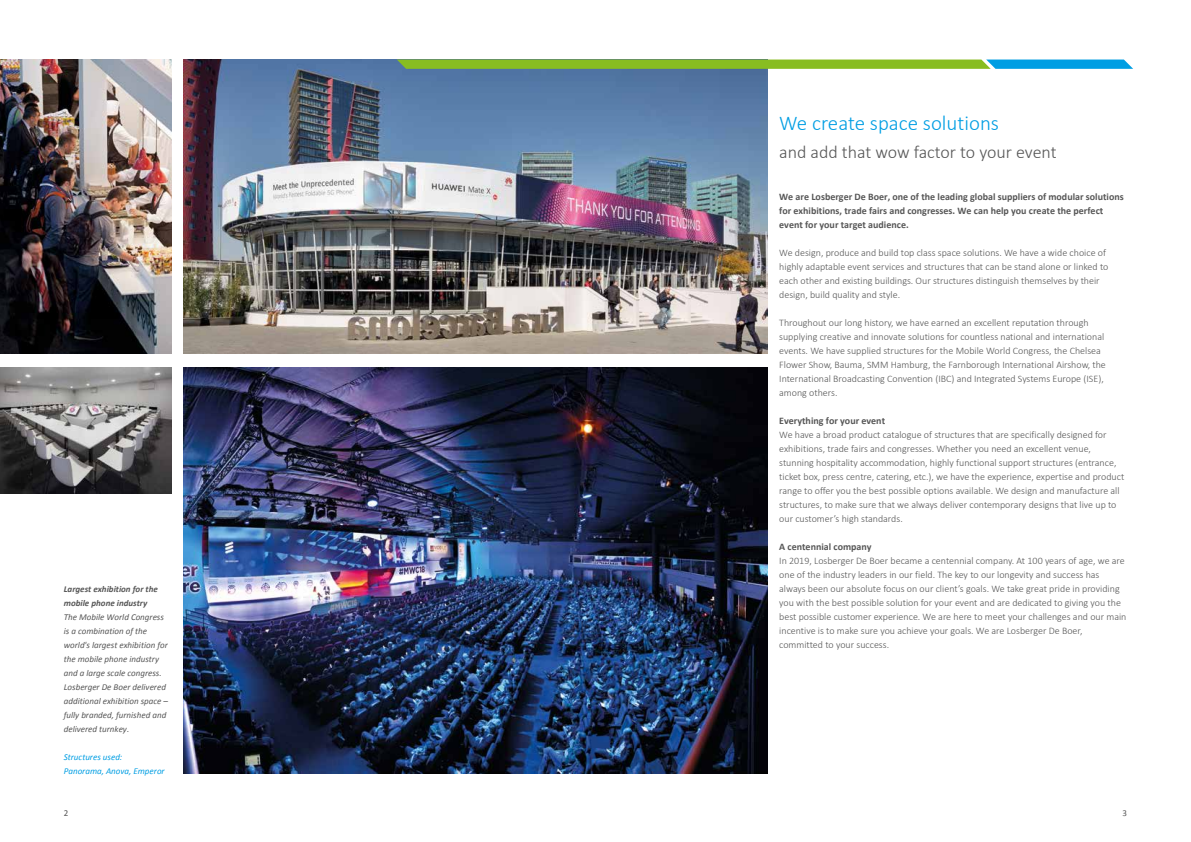
<style>
.page{position:relative;width:1191px;height:842px;background:#fff}
.page>*{position:absolute;margin:0;border:0;box-sizing:border-box;transform-origin:0 0}
.t1{font:300 21px "Calibri";color:#009ee3}
.t2{font:300 18px "Calibri";color:#565656}
.t3{font:300 10px/14px "Calibri";color:#565656}
.t4{font:700 10px/14px "Calibri";color:#565656}
.t5{font:italic 9px/14px "Calibri";color:#565656}
.t6{font:italic 700 9px/14px "Calibri";color:#565656}
.t7{font:italic 9px/14px "Calibri";color:#009ee3}
.t8{font:9px "Calibri";color:#565656}
</style>
<div class="page">
<img style="left:184px;top:60px;width:583px;height:294px">
<img style="left:184px;top:368px;width:583px;height:406px">
<img style="left:0;top:368px;width:172px;height:126px">
<img style="left:0;top:60px;width:172px;height:294px">
<svg style="left:397px;top:60px;width:736px;height:9px;background:#70b74b"></svg>
<h1 class="t1" style="left:779px;top:110px;width:221px">We create space solutions</h1>
<h2 class="t2" style="left:779px;top:140px;width:279px">and add that wow factor to your event</h2>
<p class="t4" style="left:779px;top:189px;width:346px">We are Losberger De Boer, one of the leading global suppliers of modular solutions for exhibitions, trade fairs and congresses. We can help you create the perfect event for your target audience.</p>
<p class="t3" style="left:779px;top:245px;width:331px">We design, produce and build top class space solutions. We have a wide choice of highly adaptable event services and structures that can be stand alone or linked to each other and existing buildings. Our structures distinguish themselves by their design, build quality and style.</p>
<p class="t3" style="left:779px;top:315px;width:328px">Throughout our long history, we have earned an excellent reputation through supplying creative and innovate solutions for countless national and international events. We have supplied structures for the Mobile World Congress, the Chelsea Flower Show, Bauma, SMM Hamburg, the Farnborough International Airshow, the International Broadcasting Convention (IBC) and Integrated Systems Europe (ISE), among others.</p>
<p class="t4" style="left:779px;top:413px;width:107px">Everything for your event</p>
<p class="t3" style="left:779px;top:427px;width:346px">We have a broad product catalogue of structures that are specifically designed for exhibitions, trade fairs and congresses. Whether you need an excellent venue, stunning hospitality accommodation, highly functional support structures (entrance, ticket box, press centre, catering, etc.), we have the experience, expertise and product range to offer you the best possible options available. We design and manufacture all structures, to make sure that we always deliver contemporary designs that live up to our customer’s high standards.</p>
<p class="t4" style="left:779px;top:539px;width:94px">A centennial company</p>
<p class="t3" style="left:779px;top:553px;width:349px">In 2019, Losberger De Boer became a centennial company. At 100 years of age, we are one of the industry leaders in our field. The key to our longevity and success has always been our absolute focus on our client’s goals. We take great pride in providing you with the best possible solution for your event and are dedicated to giving you the best possible customer experience. We are here to meet your challenges and our main incentive is to make sure you achieve your goals. We are Losberger De Boer, committed to your success.</p>
<p class="t6" style="left:64px;top:582px;width:96px">Largest exhibition for the mobile phone industry</p>
<p class="t5" style="left:64px;top:609px;width:106px">The Mobile World Congress is a combination of the world's largest exhibition for the mobile phone industry and a large scale congress.<br>Losberger De Boer delivered additional exhibition space – fully branded, furnished and delivered turnkey.</p>
<p class="t7" style="left:64px;top:749px;width:102px">Structures used:<br>Panorama, Anova, Emperor</p>
<p class="t8" style="left:64px;top:807px;width:6px">2</p>
<p class="t8" style="left:1122px;top:807px;width:6px">3</p>
</div>
